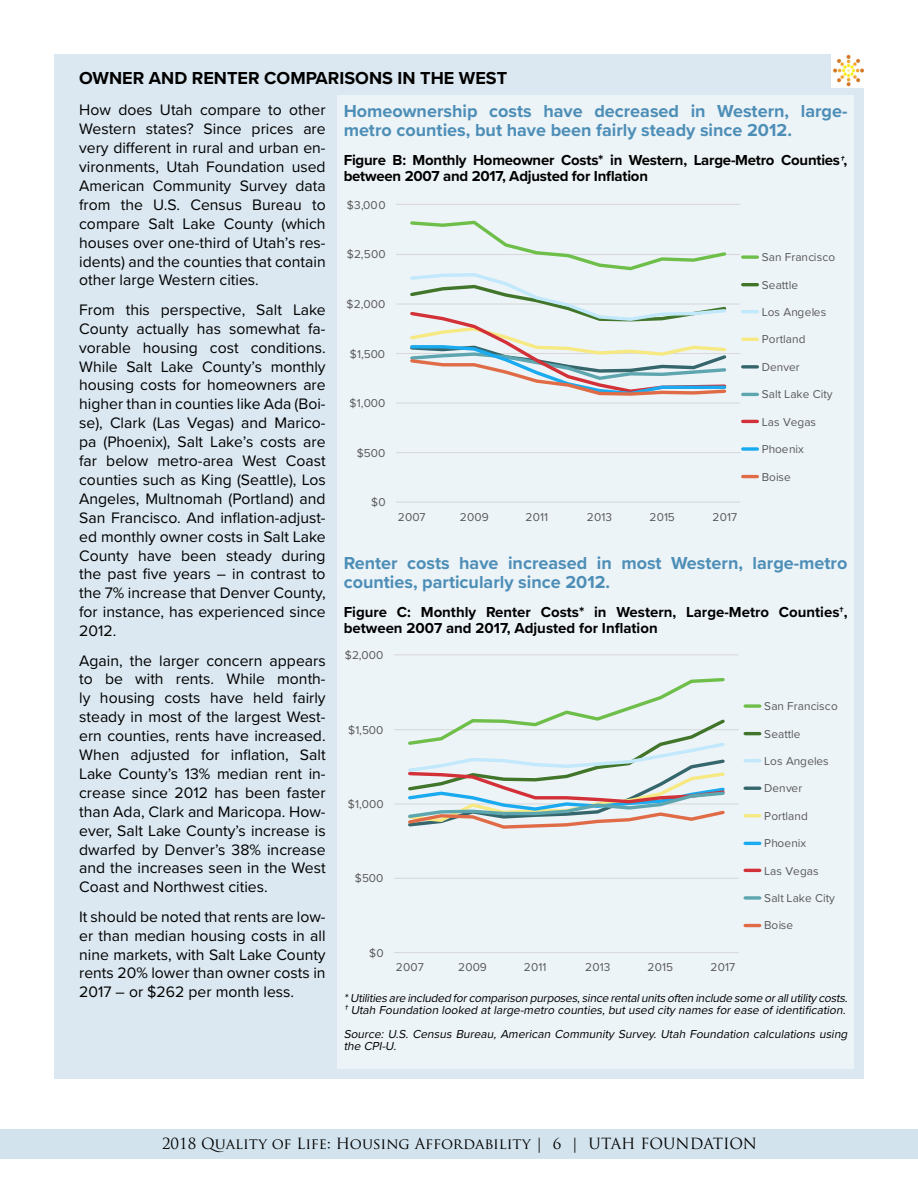
<style>
.page{position:relative;width:918px;height:1188px;background:#fff}
.page>*{position:absolute;margin:0;border:0;box-sizing:border-box;transform-origin:0 0}
.t1{font:700 18px/19.5px "Proxima Nova";color:#4d8eb7}
.t2{font:700 18px "Proxima Nova";color:#000}
.t3{font:15.75px/18.9px "Proxima Nova";color:#000;text-align:justify}
.t4{font:700 15px/16.5px "Proxima Nova";letter-spacing:-.015em;color:#000}
.t5{font:15px "Trajan Pro";color:#000}
.t6{font:italic 12px/12px "Proxima Nova";color:#000}
.t7{font:11.85px "Proxima Nova";letter-spacing:.005em;color:#595959}
.s1{font-style:italic;font-size:13.5px}
.s2{font-size:13.5px}
</style>
<div class="page">
<div style="left:0;top:1130px;width:918px;height:29px;background:#d2e3ed"></div>
<div style="left:54px;top:54px;width:810px;height:1024px;background:#dbe8f1"></div>
<img style="left:831px;top:54px;width:33px;height:33px">
<div style="left:338px;top:95px;width:516px;height:974px;background:#edf4f8"></div>
<hr style="left:394px;top:654px;width:345px;height:1px;background:#d9d9d9">
<hr style="left:394px;top:729px;width:345px;height:1px;background:#d9d9d9">
<hr style="left:394px;top:803px;width:345px;height:2px;background:#d9d9d9">
<hr style="left:394px;top:878px;width:345px;height:1px;background:#d9d9d9">
<hr style="left:394px;top:952px;width:345px;height:1px;background:#d9d9d9">
<svg style="left:406px;top:678px;width:322px;height:151px"></svg>
<svg style="left:745px;top:704px;width:15px;height:4px"></svg>
<hr style="left:745px;top:732px;width:15px;height:3px;background:#41752a">
<hr style="left:745px;top:759px;width:15px;height:3px;background:#c1e8fb">
<hr style="left:745px;top:787px;width:15px;height:3px;background:#35666c">
<hr style="left:745px;top:814px;width:15px;height:3px;background:#f7e982">
<hr style="left:745px;top:842px;width:15px;height:3px;background:#1aaaf0">
<hr style="left:745px;top:869px;width:15px;height:3px;background:#d23138">
<svg style="left:745px;top:896px;width:15px;height:4px"></svg>
<hr style="left:745px;top:924px;width:15px;height:3px;background:#df6c47">
<hr style="left:396px;top:204px;width:344px;height:1px;background:#d9d9d9">
<hr style="left:396px;top:254px;width:344px;height:1px;background:#d9d9d9">
<hr style="left:396px;top:303px;width:344px;height:2px;background:#d9d9d9">
<hr style="left:396px;top:353px;width:344px;height:1px;background:#d9d9d9">
<hr style="left:396px;top:402px;width:344px;height:2px;background:#d9d9d9">
<hr style="left:396px;top:452px;width:344px;height:1px;background:#d9d9d9">
<hr style="left:396px;top:502px;width:344px;height:1px;background:#d9d9d9">
<svg style="left:408px;top:220px;width:321px;height:176px"></svg>
<svg style="left:743px;top:255px;width:14px;height:4px"></svg>
<hr style="left:743px;top:283px;width:14px;height:3px;background:#41752a">
<hr style="left:743px;top:310px;width:14px;height:3px;background:#c1e8fb">
<hr style="left:743px;top:338px;width:14px;height:3px;background:#f7e982">
<svg style="left:743px;top:365px;width:14px;height:4px"></svg>
<hr style="left:743px;top:393px;width:14px;height:3px;background:#5da6b0">
<hr style="left:743px;top:420px;width:14px;height:3px;background:#d23138">
<svg style="left:743px;top:447px;width:14px;height:4px"></svg>
<hr style="left:743px;top:475px;width:14px;height:3px;background:#df6c47">
<p class="t2" style="left:79px;top:65px;width:429px">OWNER AND RENTER COMPARISONS IN THE WEST</p>
<p class="t3" style="left:79px;top:100px;width:248px">How does Utah compare to other Western states? Since prices are very different in rural and urban en&shy;vironments, Utah Foundation used American Community Survey data from the U.S. Census Bureau to compare Salt Lake County (which houses over one-third of Utah’s res&shy;idents) and the counties that contain other large Western cities.</p>
<p class="t3" style="left:79px;top:299px;width:248px">From this perspective, Salt Lake County actually has somewhat fa&shy;vorable housing cost conditions.<br>While Salt Lake County’s monthly housing costs for homeowners are higher than in counties like Ada (Boi&shy;se), Clark (Las Vegas) and Marico&shy;pa (Phoenix), Salt Lake’s costs are far below metro-area West Coast counties such as King (Seattle), Los Angeles, Multnomah (Portland) and San Francisco. And inflation-adjust&shy;ed monthly owner costs in Salt Lake County have been steady during the past five years – in contrast to the 7% increase that Denver County, for instance, has experienced since 2012.</p>
<p class="t3" style="left:79px;top:650px;width:248px">Again, the larger concern appears to be with rents. While month&shy;ly housing costs have held fairly steady in most of the largest West&shy;ern counties, rents have increased.<br>When adjusted for inflation, Salt Lake County’s 13% median rent in&shy;crease since 2012 has been faster than Ada, Clark and Maricopa. How&shy;ever, Salt Lake County’s increase is dwarfed by Denver’s 38% increase and the increases seen in the West Coast and Northwest cities.</p>
<p class="t3" style="left:79px;top:906px;width:248px">It should be noted that rents are low&shy;er than median housing costs in all nine markets, with Salt Lake County rents 20% lower than owner costs in 2017 – or $262 per month less.</p>
<p class="t1" style="left:344px;top:101px;width:505px">Homeownership costs have decreased in Western, large&shy;metro counties, but have been fairly steady since 2012.</p>
<p class="t4" style="left:344px;top:151px;width:505px">Figure B: Monthly Homeowner Costs* in Western, Large-Metro Counties<span class="s1">†</span>, between 2007 and 2017, Adjusted for Inflation</p>
<p class="t7" style="left:347px;top:196px;width:40px">$3,000</p>
<p class="t7" style="left:347px;top:246px;width:40px">$2,500</p>
<p class="t7" style="left:762px;top:248px;width:75px">San Francisco</p>
<p class="t7" style="left:762px;top:276px;width:38px">Seattle</p>
<p class="t7" style="left:762px;top:303px;width:66px">Los Angeles</p>
<p class="t7" style="left:762px;top:331px;width:45px">Portland</p>
<p class="t7" style="left:762px;top:358px;width:40px">Denver</p>
<p class="t7" style="left:762px;top:385px;width:73px">Salt Lake City</p>
<p class="t7" style="left:762px;top:413px;width:56px">Las Vegas</p>
<p class="t7" style="left:762px;top:440px;width:44px">Phoenix</p>
<p class="t7" style="left:762px;top:468px;width:31px">Boise</p>
<p class="t7" style="left:347px;top:295px;width:40px">$2,000</p>
<p class="t7" style="left:350px;top:345px;width:37px">$1,500</p>
<p class="t7" style="left:350px;top:394px;width:37px">$1,000</p>
<p class="t7" style="left:357px;top:444px;width:30px">$500</p>
<p class="t7" style="left:371px;top:494px;width:16px">$0</p>
<p class="t7" style="left:398px;top:508px;width:30px">2007</p>
<p class="t7" style="left:460px;top:508px;width:30px">2009</p>
<p class="t7" style="left:526px;top:508px;width:24px">2011</p>
<p class="t7" style="left:587px;top:508px;width:27px">2013</p>
<p class="t7" style="left:649px;top:508px;width:27px">2015</p>
<p class="t7" style="left:712px;top:508px;width:26px">2017</p>
<p class="t1" style="left:344px;top:552px;width:505px">Renter costs have increased in most Western, large-metro counties, particularly since 2012.</p>
<p class="t4" style="left:344px;top:603px;width:505px">Figure C: Monthly Renter Costs* in Western, Large-Metro Counties†, between 2007 and 2017, Adjusted for Inflation</p>
<p class="t7" style="left:345px;top:646px;width:40px">$2,000</p>
<p class="t7" style="left:764px;top:697px;width:75px">San Francisco</p>
<p class="t7" style="left:764px;top:725px;width:38px">Seattle</p>
<p class="t7" style="left:764px;top:752px;width:66px">Los Angeles</p>
<p class="t7" style="left:764px;top:780px;width:40px">Denver</p>
<p class="t7" style="left:764px;top:807px;width:45px">Portland</p>
<p class="t7" style="left:764px;top:834px;width:44px">Phoenix</p>
<p class="t7" style="left:764px;top:862px;width:56px">Las Vegas</p>
<p class="t7" style="left:764px;top:889px;width:73px">Salt Lake City</p>
<p class="t7" style="left:764px;top:917px;width:31px">Boise</p>
<p class="t7" style="left:348px;top:721px;width:37px">$1,500</p>
<p class="t7" style="left:348px;top:795px;width:37px">$1,000</p>
<p class="t7" style="left:355px;top:870px;width:30px">$500</p>
<p class="t7" style="left:369px;top:944px;width:16px">$0</p>
<p class="t7" style="left:396px;top:959px;width:30px">2007</p>
<p class="t7" style="left:458px;top:959px;width:30px">2009</p>
<p class="t7" style="left:524px;top:959px;width:24px">2011</p>
<p class="t7" style="left:585px;top:959px;width:27px">2013</p>
<p class="t7" style="left:648px;top:959px;width:27px">2015</p>
<p class="t7" style="left:711px;top:959px;width:26px">2017</p>
<p class="t6" style="left:344px;top:992px;width:508px">*Utilitiesare included forcomparison purposes,since rentalunitsoften include some orallutilitycosts. <span class="s2">†</span>Utah Foundation looked atlarge-metro counties,butused city names forease ofidentification.</p>
<p class="t6" style="left:344px;top:1028px;width:508px">Source: U.S. Census Bureau, American Community Survey. Utah Foundation calculations using the CPI-U.</p>
<p class="t5" style="left:162px;top:1134px;width:596px">2018 Quality of Life: Housing Affordability | 6 | UTAH FOUNDATION</p>
</div>
